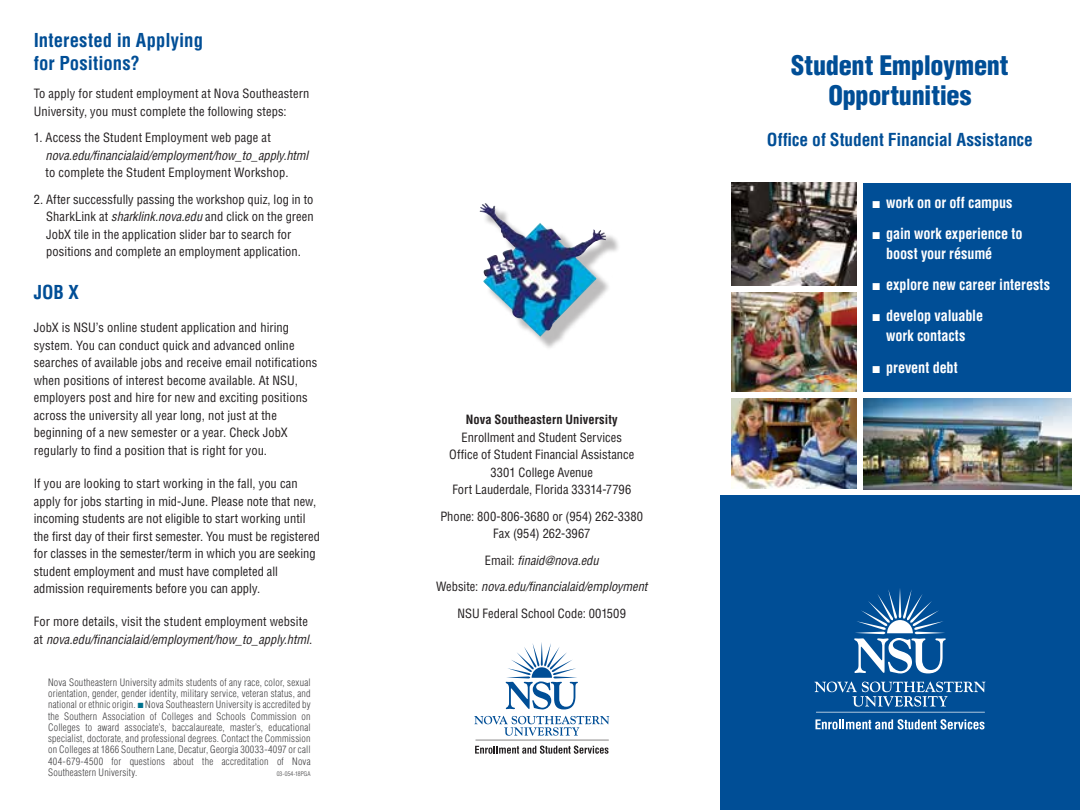
<style>
.page{position:relative;width:1080px;height:810px;background:#fff}
.page>*{position:absolute;margin:0;border:0;box-sizing:border-box;transform-origin:0 0}
.A-Heading{font:900 condensed 26.25px/30px "Helvetica LT Std";letter-spacing:-.01em;color:#004e96;text-align:center}
.HelveConBold15_18{font:700 condensed 18.75px/22.5px "Helvetica LT Std";color:#004e96}
.A-Heading-2{font:700 condensed 17.5px "Helvetica LT Std";letter-spacing:-.005em;color:#004e96}
.B-Heading{font:700 condensed 15px/20px "Helvetica LT Std";letter-spacing:-.01em;color:#fff;scale:.95 1}
.Body_Copy{font:condensed 12.5px/17.5px "Helvetica LT Std";letter-spacing:.005em;color:#231f20}
.Body_Copy-2{font:italic condensed 12.5px "Helvetica LT Std";color:#231f20}
.A-Heading-3{font:condensed 12.5px/17.5px "Helvetica LT Std";letter-spacing:.01em;color:#231f20;text-align:center}
.Body_Copy-3{font:300 condensed 10px/11.2px "Helvetica LT Std";letter-spacing:.02em;color:#414042;text-align:justify}
.Body_Copy-4{font:300 condensed 6.25px "Helvetica LT Std";letter-spacing:.02em;color:#414042}
.s1{font-style:italic}
.s2{color:#00728e}
.s3{font-weight:700}
.s4{font-style:normal}
</style>
<div class="page">
<div style="left:720px;top:496px;width:360px;height:314px;background:#004e96"></div>
<svg style="left:815px;top:719px;width:170px;height:11px"></svg>
<hr style="left:816px;top:712px;width:169px;height:1px;background:#fff">
<svg style="left:814px;top:681px;width:172px;height:26px"></svg>
<svg style="left:854px;top:588px;width:92px;height:85px"></svg>
<div style="left:482px;top:206px;width:139px;height:145px;background:#231f20;opacity:.3"></div>
<svg style="left:474px;top:716px;width:135px;height:38px"></svg>
<svg style="left:506px;top:642px;width:72px;height:67px"></svg>
<img style="left:731px;top:183px;width:126px;height:102px">
<img style="left:731px;top:292px;width:126px;height:100px">
<img style="left:731px;top:399px;width:126px;height:89px">
<img style="left:864px;top:398px;width:207px;height:91px">
<div style="left:864px;top:183px;width:207px;height:208px;background:#004e96"></div>
<p class="HelveConBold15_18" style="left:34px;top:29px;width:171px">Interested in Applying for Positions?</p>
<p class="Body_Copy" style="left:34px;top:85px;width:277px">To apply for student employment at Nova Southeastern<br>University, you must complete the following steps:</p>
<p class="Body_Copy" style="left:46px;top:129px;width:264px;text-indent:-12px">1. Access the Student Employment web page at <span class="s1">nova.edu/financialaid/employment/how_to_apply.html </span>to complete the Student Employment Workshop.</p>
<p class="Body_Copy" style="left:46px;top:191px;width:269px;text-indent:-13px">2. After successfully passing the workshop quiz, log in to SharkLink at <span class="s1">sharklink.nova.edu</span> and click on the green JobX tile in the application slider bar to search for positions and complete an employment application.</p>
<p class="HelveConBold15_18" style="left:34px;top:281px;width:47px">JOB X</p>
<p class="Body_Copy" style="left:34px;top:319px;width:285px">JobX is NSU’s online student application and hiring system. You can conduct quick and advanced online searches of available jobs and receive email notifications when positions of interest become available. At NSU, employers post and hire for new and exciting positions across the university all year long, not just at the beginning of a new semester or a year. Check JobX regularly to find a position that is right for you.</p>
<p class="Body_Copy" style="left:34px;top:475px;width:288px">If you are looking to start working in the fall, you can apply for jobs starting in mid-June. Please note that new, incoming students are not eligible to start working until the first day of their first semester. You must be registered for classes in the semester/term in which you are seeking student employment and must have completed all admission requirements before you can apply.</p>
<p class="Body_Copy" style="left:34px;top:613px;width:280px">For more details, visit the student employment website at <span class="s1">nova.edu/financialaid/employment/how_to_apply.html</span>.</p>
<p class="Body_Copy-3" style="left:48px;top:676px;width:264px">Nova Southeastern University admits students of any race, color, sexual orientation, gender, gender identity, military service, veteran status, and national or ethnic origin. <span class="s2">■</span> Nova Southeastern University is accredited by the Southern Association of Colleges and Schools Commission on Colleges to award associate’s, baccalaureate, master’s, educational specialist, doctorate, and professional degrees. Contact the Commission on Colleges at 1866 Southern Lane, Decatur, Georgia 30033-4097 or call 404-679-4500 for questions about the accreditation of Nova Southeastern University.</p>
<p class="Body_Copy-4" style="left:277px;top:770px;width:35px">03-054-18PGA</p>
<p class="Body_Copy" style="left:449px;top:411px;width:187px;text-align:center"><span class="s3">Nova Southeastern University<br></span>Enrollment and Student Services<br>Office of Student Financial Assistance<br>3301 College Avenue<br>Fort Lauderdale, Florida 33314-7796</p>
<p class="A-Heading-3" style="left:440px;top:507px;width:204px">Phone: 800-806-3680 or (954) 262-3380<br>Fax (954) 262-3967</p>
<p class="Body_Copy-2" style="left:485px;top:552px;width:115px"><span class="s4">Email:</span> finaid@nova.edu</p>
<p class="Body_Copy-2" style="left:436px;top:579px;width:213px"><span class="s4">Website:</span> nova.edu/financialaid/employment</p>
<p class="Body_Copy" style="left:458px;top:604px;width:170px">NSU Federal School Code: 001509</p>
<p class="A-Heading" style="left:791px;top:50px;width:219px">Student Employment<br>Opportunities</p>
<p class="A-Heading-2" style="left:767px;top:129px;width:268px">Office of Student Financial Assistance</p>
<p class="B-Heading" style="left:872px;top:192px;width:149px">■ work on or off campus</p>
<p class="B-Heading" style="left:886px;top:223px;width:145px;text-indent:-14px">■ gain work experience to boost your résumé</p>
<p class="B-Heading" style="left:872px;top:275px;width:189px">■ explore new career interests</p>
<p class="B-Heading" style="left:872px;top:306px;width:118px;text-align:center">■ develop valuable work contacts</p>
<p class="B-Heading" style="left:872px;top:357px;width:91px">■ prevent debt</p>
</div>
